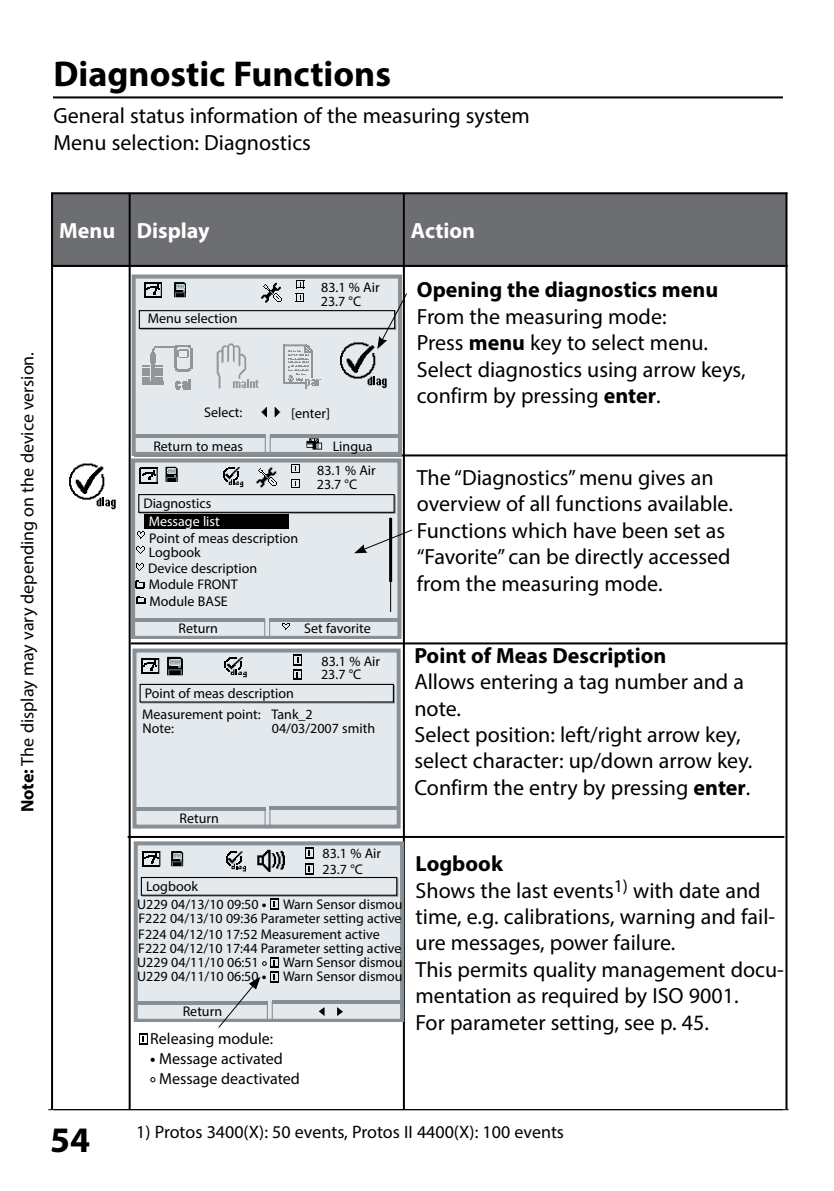
<style>
.page{position:relative;width:834px;height:1191px;background:#fff}
.page>*{position:absolute;margin:0;border:0;box-sizing:border-box;transform-origin:0 0}
.Kapitel_1_Seitentite{font:700 36px "Myriad Pro";color:#000}
.t1{font:22px/26.4px "Myriad Pro";color:#000}
.Kapitel_2_Normal_fet{font:700 22px "Myriad Pro";color:#000}
.Normal_fett{font:700 22px "Myriad Pro";color:#000}
.Tabellentitel_negati{font:700 22px "Myriad Pro";color:#fff}
.t2{font:18px "Myriad Pro";color:#000}
.Minitext{font:16px "Myriad Pro";color:#000}
.Display{font:14px "Myriad Pro";color:#000}
.Display_negativ{font:14px "Myriad Pro";color:#fff}
.Display_zentriert{font:14px "Myriad Pro";color:#000}
.s1{font-weight:700}
</style>
<div class="page">
<hr style="left:48px;top:1109px;width:734px;height:1px;background:#000">
<hr style="left:53px;top:96px;width:729px;height:2px;background:#000">
<div style="left:132px;top:648px;width:268px;height:180px;border:4px solid #888f95"></div>
<hr style="left:135px;top:807px;width:130px;height:3px;background:#888f95">
<svg style="left:140px;top:654px;width:259px;height:173px;background:#d8dde1"></svg>
<hr style="left:128px;top:836px;width:656px;height:2px;background:#000">
<hr style="left:54px;top:1109px;width:734px;height:1px;background:#000">
<div style="left:53px;top:193px;width:85px;height:74px;background:#6d6e71"></div>
<div style="left:131px;top:193px;width:272px;height:74px;background:#6d6e71"></div>
<div style="left:405px;top:193px;width:380px;height:74px;background:#6d6e71"></div>
<svg style="left:69px;top:463px;width:47px;height:46px"></svg>
<hr style="left:51px;top:193px;width:2px;height:916px;background:#000">
<hr style="left:51px;top:265px;width:736px;height:2px;background:#000">
<hr style="left:51px;top:192px;width:736px;height:2px;background:#000">
<hr style="left:134px;top:454px;width:653px;height:2px;background:#000">
<hr style="left:131px;top:642px;width:656px;height:2px;background:#000">
<div style="left:132px;top:274px;width:270px;height:181px;border:4px solid #888f95"></div>
<hr style="left:134px;top:434px;width:132px;height:3px;background:#888f95">
<div style="left:133px;top:460px;width:266px;height:178px;background:#e3e9ed"></div>
<div style="left:131px;top:458px;width:270px;height:181px;border:4px solid #888f95"></div>
<hr style="left:133px;top:618px;width:132px;height:3px;background:#888f95">
<svg style="left:140px;top:468px;width:18px;height:15px"></svg>
<svg style="left:223px;top:467px;width:20px;height:20px"></svg>
<svg style="left:291px;top:479px;width:9px;height:9px"></svg>
<svg style="left:291px;top:464px;width:9px;height:9px"></svg>
<svg style="left:166px;top:467px;width:11px;height:15px"></svg>
<svg style="left:256px;top:467px;width:21px;height:20px"></svg>
<svg style="left:139px;top:280px;width:269px;height:175px;background:#d1d7db"></svg>
<hr style="left:129px;top:193px;width:2px;height:916px;background:#000">
<hr style="left:403px;top:193px;width:2px;height:916px;background:#000">
<hr style="left:785px;top:193px;width:2px;height:916px;background:#000">
<svg style="left:135px;top:494px;width:278px;height:145px"></svg>
<div style="left:134px;top:841px;width:270px;height:181px;border:4px solid #888f95"></div>
<hr style="left:136px;top:1001px;width:132px;height:3px;background:#888f95">
<svg style="left:139px;top:847px;width:264px;height:197px;background:#d9dfe2"></svg>
<p class="Kapitel_1_Seitentite" style="left:53px;top:50px;width:339px">Diagnostic Functions</p>
<p class="t1" style="left:53px;top:103px;width:478px">General status information of the measuring system</p>
<p class="t1" style="left:53px;top:129px;width:259px">Menu selection: Diagnostics</p>
<p class="t2" style="left:16px;top:812px;width:462px;rotate:-90deg"><span class="s1">Note:</span> The display may vary depending on the device version.</p>
<p class="Tabellentitel_negati" style="left:59px;top:216px;width:58px">Menu</p>
<p class="Tabellentitel_negati" style="left:137px;top:216px;width:75px">Display</p>
<p class="Tabellentitel_negati" style="left:411px;top:216px;width:66px">Action</p>
<p class="Normal_fett" style="left:417px;top:275px;width:303px">Opening the diagnostics menu</p>
<p class="t1" style="left:417px;top:303px;width:251px">From the measuring mode:</p>
<p class="t1" style="left:417px;top:329px;width:293px">Press <span class="s1">menu</span> key to select menu.</p>
<p class="t1" style="left:417px;top:356px;width:330px">Select diagnostics using arrow keys,</p>
<p class="t1" style="left:417px;top:382px;width:245px">confirm by pressing <span class="s1">enter</span>.</p>
<p class="Display" style="left:321px;top:278px;width:60px">83.1 % Air</p>
<p class="Display" style="left:321px;top:292px;width:42px">23.7 °C</p>
<p class="Display" style="left:148px;top:309px;width:91px">Menu selection</p>
<p class="Display" style="left:204px;top:404px;width:40px">Select:</p>
<p class="Display" style="left:291px;top:404px;width:40px">[enter]</p>
<p class="Display" style="left:153px;top:438px;width:91px">Return to meas</p>
<p class="Display" style="left:143px;top:494px;width:69px">Diagnostics</p>
<p class="Display_negativ" style="left:149px;top:512px;width:73px">Message list</p>
<p class="Display" style="left:148px;top:559px;width:110px">Device description</p>
<p class="Display" style="left:149px;top:576px;width:90px">Module FRONT</p>
<p class="Display" style="left:149px;top:592px;width:80px">Module BASE</p>
<p class="Display" style="left:149px;top:529px;width:150px">Point of meas description</p>
<p class="Display" style="left:149px;top:544px;width:53px">Logbook</p>
<p class="Display" style="left:332px;top:437px;width:41px">Lingua</p>
<p class="Display" style="left:317px;top:462px;width:60px">83.1 % Air</p>
<p class="Display" style="left:317px;top:476px;width:42px">23.7 °C</p>
<p class="Display" style="left:178px;top:619px;width:41px">Return</p>
<p class="Display" style="left:145px;top:684px;width:150px">Point of meas description</p>
<p class="Display" style="left:304px;top:619px;width:68px">Set favorite</p>
<p class="Display" style="left:321px;top:652px;width:60px">83.1 % Air</p>
<p class="Display" style="left:321px;top:666px;width:42px">23.7 °C</p>
<p class="Display" style="left:142px;top:705px;width:120px">Measurement point:</p>
<p class="Display" style="left:271px;top:705px;width:43px">Tank_2</p>
<p class="Display" style="left:272px;top:719px;width:105px">04/03/2007 smith</p>
<p class="Display" style="left:143px;top:719px;width:33px">Note:</p>
<p class="Display_zentriert" style="left:179px;top:809px;width:41px">Return</p>
<p class="Display" style="left:146px;top:877px;width:53px">Logbook</p>
<p class="Display" style="left:322px;top:844px;width:60px">83.1 % Air</p>
<p class="Display" style="left:322px;top:861px;width:42px">23.7 °C</p>
<p class="Display" style="left:137px;top:896px;width:266px">U229 04/13/10 09:50 <span class="s1">•</span> Warn Sensor dismou</p>
<p class="Display" style="left:138px;top:925px;width:243px">F224 04/12/10 17:52 Measurement active</p>
<p class="Display" style="left:138px;top:939px;width:264px">F222 04/12/10 17:44 Parameter setting active</p>
<p class="Display" style="left:138px;top:910px;width:264px">F222 04/13/10 09:36 Parameter setting active</p>
<p class="Display" style="left:137px;top:954px;width:266px">U229 04/11/10 06:51 <span class="s1">•</span> Warn Sensor dismou</p>
<p class="Display" style="left:137px;top:968px;width:266px">U229 04/11/10 06:50 <span class="s1">•</span> Warn Sensor dismou</p>
<p class="Display" style="left:183px;top:1002px;width:41px">Return</p>
<p class="Minitext" style="left:150px;top:1028px;width:124px">Releasing module:</p>
<p class="Minitext" style="left:150px;top:1048px;width:134px"><span class="s1">•</span> Message activated</p>
<p class="Minitext" style="left:150px;top:1068px;width:151px"><span class="s1">•</span> Message deactivated</p>
<p class="t1" style="left:417px;top:464px;width:317px">The “Diagnostics” menu gives an overview of all functions available.<br>Functions which have been set as “Favorite” can be directly accessed from the measuring mode.</p>
<p class="Kapitel_2_Normal_fet" style="left:414px;top:641px;width:253px">Point of Meas Description</p>
<p class="t1" style="left:414px;top:668px;width:339px">Allows entering a tag number and a note.<br>Select position: left/right arrow key, select character: up/down arrow key.<br>Confirm the entry by pressing <span class="s1">enter</span>.</p>
<p class="Kapitel_2_Normal_fet" style="left:415px;top:849px;width:89px">Logbook</p>
<p class="t1" style="left:415px;top:876px;width:370px">Shows the last events<sup>1)</sup> with date and time, e.g. calibrations, warning and fail&shy;ure messages, power failure.<br>This permits quality management docu&shy;mentation as required by ISO 9001.</p>
<p class="t1" style="left:415px;top:1008px;width:295px">For parameter setting, see p. 45.</p>
<h1 class="Kapitel_1_Seitentite" style="left:50px;top:1116px;width:41px">54</h1>
<p class="t2" style="left:136px;top:1120px;width:429px">1) Protos 3400(X): 50 events, Protos II 4400(X): 100 events</p>
</div>
